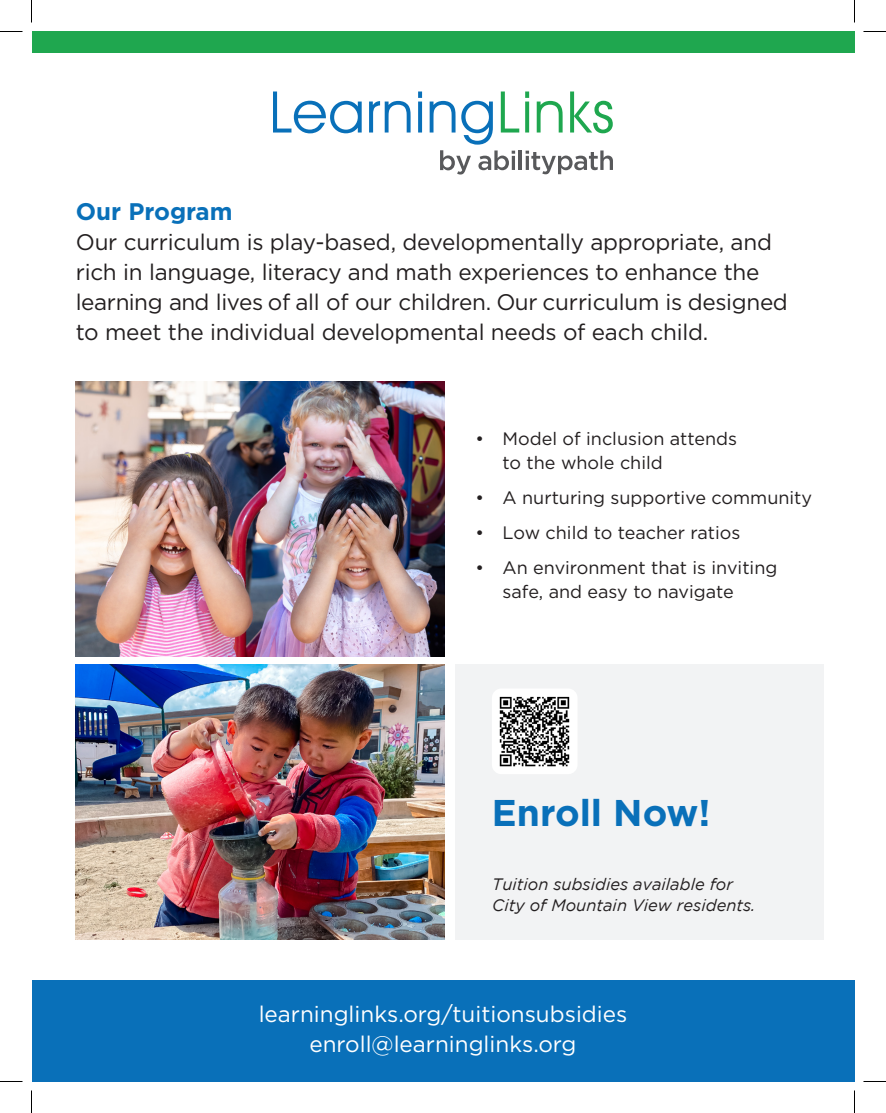
<style>
.page{position:relative;width:886px;height:1113px;background:#fff}
.page>*{position:absolute;margin:0;border:0;box-sizing:border-box;transform-origin:0 0}
.t1{font:700 37.2px "Gotham";color:#0970b9}
.t2{font:700 24px "Gotham";color:#0970b9}
.t3{font:22.5px/30px "Gotham";letter-spacing:-.01em;color:#231f20}
.t4{font:22.5px/30px "Gotham";color:#fff;text-align:center}
.t5{font:18px/24px "Gotham";color:#231f20}
.t6{font:italic 16.5px/21px "Gotham";color:#231f20}
</style>
<div class="page">
<div style="left:32px;top:32px;width:822px;height:21px;background:#1fa74f"></div>
<hr style="left:519px;top:150px;width:3px;height:20px;background:#58595b">
<svg style="left:526px;top:150px;width:87px;height:24px"></svg>
<svg style="left:273px;top:91px;width:89px;height:42px"></svg>
<svg style="left:369px;top:101px;width:42px;height:31px"></svg>
<svg style="left:418px;top:102px;width:4px;height:30px"></svg>
<svg style="left:418px;top:91px;width:4px;height:7px"></svg>
<svg style="left:525px;top:102px;width:4px;height:30px"></svg>
<svg style="left:525px;top:91px;width:4px;height:7px"></svg>
<svg style="left:537px;top:101px;width:26px;height:31px"></svg>
<svg style="left:570px;top:91px;width:43px;height:42px"></svg>
<svg style="left:430px;top:91px;width:89px;height:83px"></svg>
<img style="left:76px;top:664px;width:368px;height:275px">
<div style="left:455px;top:664px;width:369px;height:275px;background:#f2f3f4"></div>
<div style="left:32px;top:980px;width:822px;height:101px;background:#0970b9"></div>
<div style="left:492px;top:688px;width:86px;height:86px;background:#fff;border-radius:9px"></div>
<img style="left:499px;top:696px;width:71px;height:71px">
<img style="left:76px;top:381px;width:369px;height:276px">
<svg style="left:0;top:31px;width:22px;height:1px"></svg>
<svg style="left:863px;top:31px;width:23px;height:1px"></svg>
<svg style="left:0;top:1081px;width:22px;height:1px"></svg>
<svg style="left:863px;top:1081px;width:23px;height:1px"></svg>
<svg style="left:31px;top:0;width:1px;height:22px"></svg>
<svg style="left:31px;top:1090px;width:1px;height:23px"></svg>
<svg style="left:854px;top:0;width:1px;height:22px"></svg>
<svg style="left:854px;top:1090px;width:1px;height:23px"></svg>
<p class="t2" style="left:76px;top:196px;width:158px">Our Program</p>
<p class="t3" style="left:76px;top:227px;width:713px">Our curriculum is play-based, developmentally appropriate, and rich in language, literacy and math experiences to enhance the learning and lives of all of our children. Our curriculum is designed to meet the individual developmental needs of each child.</p>
<p class="t5" style="left:503px;top:427px;width:236px;text-indent:-27px">• Model of inclusion attends to the whole child</p>
<p class="t5" style="left:476px;top:485px;width:338px">• A nurturing supportive community</p>
<p class="t5" style="left:476px;top:520px;width:266px">• Low child to teacher ratios</p>
<p class="t5" style="left:503px;top:555px;width:276px;text-indent:-27px">• An environment that is inviting safe, and easy to navigate</p>
<p class="t1" style="left:492px;top:788px;width:220px">Enroll Now!</p>
<p class="t6" style="left:492px;top:873px;width:265px">Tuition subsidies available for<br>City of Mountain View residents.</p>
<p class="t4" style="left:259px;top:999px;width:370px">learninglinks.org/tuitionsubsidies enroll@learninglinks.org</p>
</div>
